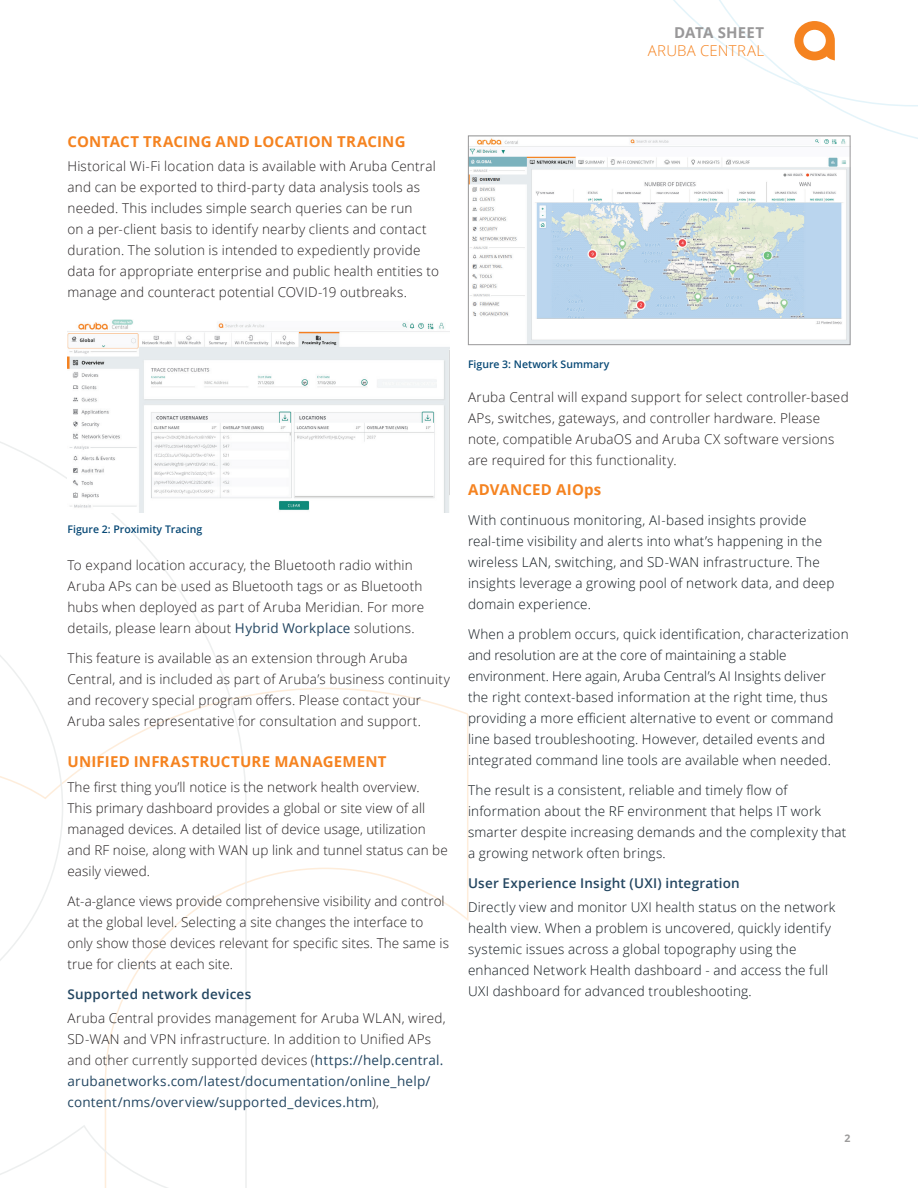
<style>
.page{position:relative;width:918px;height:1188px;background:#fff}
.page>*{position:absolute;margin:0;border:0;box-sizing:border-box;transform-origin:0 0}
.t1{font:700 15px "Open Sans";letter-spacing:.015em;color:#f58320}
.t2{font:300 15px "Open Sans";letter-spacing:.025em;color:#f58320}
.t3{font:700 15px "Open Sans";letter-spacing:.01em;color:#999899}
.t4{font:300 13.5px/21px "Open Sans";letter-spacing:.015em;color:#231f20}
.t5{font:300 13.5px/21px "Open Sans";letter-spacing:.015em;color:#0f171d}
.t6{font:600 13.5px "Open Sans";letter-spacing:.015em;color:#234661}
.t7{font:600 10.5px "Open Sans";color:#074875}
.t8{font:700 10.5px "Open Sans";color:#9c9b9b}
.s1{font-weight:400;color:#234661}
</style>
<div class="page">
<svg style="left:248px;top:688px;width:221px;height:233px"></svg>
<svg style="left:0;top:441px;width:248px;height:747px"></svg>
<svg style="left:588px;top:0;width:330px;height:148px"></svg>
<img style="left:68px;top:320px;width:382px;height:193px">
<img style="left:470px;top:138px;width:378px;height:205px">
<div style="left:468px;top:136px;width:382px;height:209px;border:1px solid #999899"></div>
<p class="t3" style="left:674px;top:22px;width:92px">DATA SHEET</p>
<p class="t2" style="left:648px;top:41px;width:118px">ARUBA CENTRAL</p>
<p class="t1" style="left:68px;top:131px;width:340px">CONTACT TRACING AND LOCATION TRACING</p>
<p class="t4" style="left:68px;top:155px;width:373px">Historical Wi-Fi location data is available with Aruba Central and can be exported to third-party data analysis tools as needed. This includes simple search queries can be run<br>on a per-client basis to identify nearby clients and contact duration. The solution is intended to expediently provide data for appropriate enterprise and public health entities to manage and counteract potential COVID-19 outbreaks.</p>
<p class="t7" style="left:68px;top:522px;width:136px">Figure 2: Proximity Tracing</p>
<p class="t4" style="left:68px;top:554px;width:358px">To expand location accuracy, the Bluetooth radio within Aruba APs can be used as Bluetooth tags or as Bluetooth hubs when deployed as part of Aruba Meridian. For more details, please learn about <span class="s1">Hybrid Workplace</span> solutions.</p>
<p class="t4" style="left:68px;top:647px;width:384px">This feature is available as an extension through Aruba Central, and is included as part of Aruba’s business continuity and recovery special program offers. Please contact your Aruba sales representative for consultation and support.</p>
<p class="t1" style="left:68px;top:751px;width:321px">UNIFIED INFRASTRUCTURE MANAGEMENT</p>
<p class="t4" style="left:68px;top:776px;width:382px">The first thing you’ll notice is the network health overview.<br>This primary dashboard provides a global or site view of all managed devices. A detailed list of device usage, utilization and RF noise, along with WAN up link and tunnel status can be easily viewed.</p>
<p class="t4" style="left:68px;top:890px;width:383px">At-a-glance views provide comprehensive visibility and control at the global level. Selecting a site changes the interface to only show those devices relevant for specific sites. The same is true for clients at each site.</p>
<p class="t6" style="left:68px;top:985px;width:185px">Supported network devices</p>
<p class="t4" style="left:68px;top:1007px;width:380px">Aruba Central provides management for Aruba WLAN, wired, SD-WAN and VPN infrastructure. In addition to Unified APs and other currently supported devices (<span class="s1">https://help.central. arubanetworks.com/latest/documentation/online_help/ content/nms/overview/supported_devices.htm</span>),</p>
<p class="t7" style="left:468px;top:357px;width:143px">Figure 3: Network Summary</p>
<p class="t4" style="left:468px;top:386px;width:382px">Aruba Central will expand support for select controller-based APs, switches, gateways, and controller hardware. Please note, compatible ArubaOS and Aruba CX software versions are required for this functionality.</p>
<p class="t1" style="left:468px;top:479px;width:135px">ADVANCED AIOps</p>
<p class="t5" style="left:468px;top:509px;width:368px">With continuous monitoring, AI-based insights provide real‑time visibility and alerts into what’s happening in the wireless LAN, switching, and SD-WAN infrastructure. The insights leverage a growing pool of network data, and deep domain experience.</p>
<p class="t5" style="left:468px;top:623px;width:382px">When a problem occurs, quick identification, characterization and resolution are at the core of maintaining a stable environment. Here again, Aruba Central’s AI Insights deliver the right context-based information at the right time, thus providing a more efficient alternative to event or command line based troubleshooting. However, detailed events and integrated command line tools are available when needed.</p>
<p class="t5" style="left:468px;top:779px;width:380px">The result is a consistent, reliable and timely flow of information about the RF environment that helps IT work smarter despite increasing demands and the complexity that a growing network often brings.</p>
<p class="t6" style="left:468px;top:874px;width:273px">User Experience Insight (UXI) integration</p>
<p class="t5" style="left:468px;top:896px;width:369px">Directly view and monitor UXI health status on the network health view. When a problem is uncovered, quickly identify systemic issues across a global topography using the enhanced Network Health dashboard - and access the full UXI dashboard for advanced troubleshooting.</p>
<p class="t8" style="left:845px;top:1131px;width:7px">2</p>
</div>
